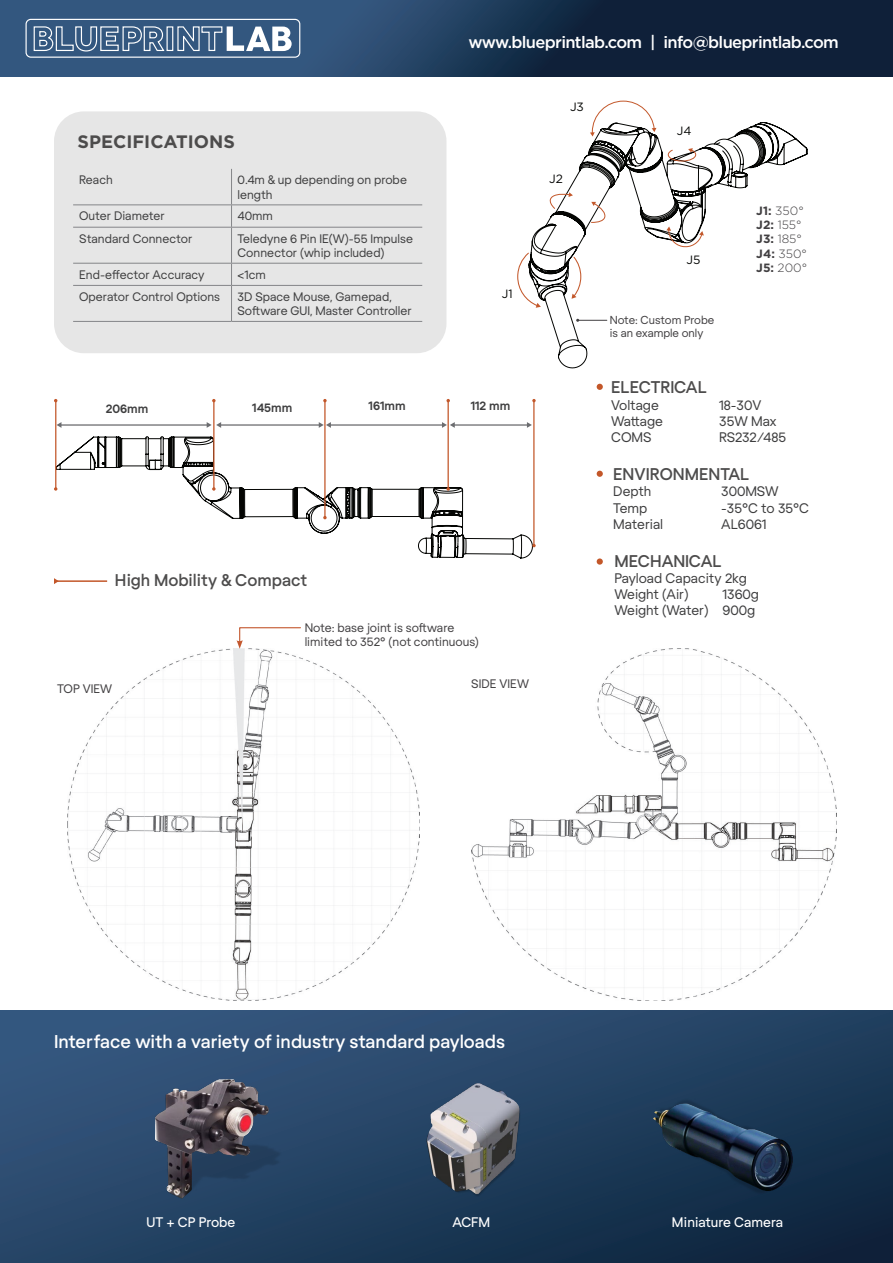
<style>
.page{position:relative;width:893px;height:1263px;background:#fff}
.page>*{position:absolute;margin:0;border:0;box-sizing:border-box;transform-origin:0 0}
.t1{font:500 18px "Regola Pro";color:#fff}
.t2{font:700 18px "Gotham";color:#4d4c4c}
.t3{font:500 16.5px "Regola Pro";color:#4d4c4c}
.t4{font:500 16.5px "Gotham";letter-spacing:-.04em;color:#fff}
.t5{font:13.5px/16.2px "Regola Pro";color:#3e3e3f;text-align:right}
.t6{font:13.5px "Regola Pro";color:#fff}
.t7{font:700 12.15px "Regola Pro";color:#3e3e3f}
.t8{font:12px/14.4px "Regola Pro";color:#3e3e3f}
.t9{font:12px "Regola Pro";color:#413f41}
.t10{font:300 12px/14.4px "Gotham";color:#413f41}
.t11{font:12px "Gotham";color:#040503}
.t12{font:11.25px/13.5px "Regola Pro";color:#413f41}
.s1{font-weight:700}
</style>
<div class="page">
<img style="left:471px;top:648px;width:366px;height:352px">
<img style="left:67px;top:648px;width:352px;height:352px">
<svg style="left:237px;top:627px;width:65px;height:22px"></svg>
<div style="left:54px;top:111px;width:392px;height:242px;background:#e6e6e6;border-radius:30px"></div>
<svg style="left:0;top:1011px;width:893px;height:252px;background:#224060"></svg>
<svg style="left:0;top:0;width:893px;height:77px;background:#1f3958"></svg>
<div style="left:26px;top:19px;width:274px;height:39px;border:1px solid #fff;border-radius:5px"></div>
<svg style="left:33px;top:26px;width:259px;height:26px"></svg>
<hr style="left:57px;top:580px;width:50px;height:2px;background:#c3572a">
<svg style="left:54px;top:578px;width:5px;height:6px"></svg>
<svg style="left:597px;top:384px;width:6px;height:6px"></svg>
<svg style="left:597px;top:471px;width:6px;height:6px"></svg>
<div style="left:597px;top:558px;width:6px;height:7px;background:#c35729;border-radius:50%"></div>
<hr style="left:231px;top:169px;width:1px;height:35px;background:#848588">
<hr style="left:73px;top:204px;width:159px;height:1px;background:#848588">
<hr style="left:232px;top:204px;width:190px;height:1px;background:#848588">
<svg style="left:231px;top:205px;width:1px;height:22px"></svg>
<hr style="left:73px;top:227px;width:159px;height:1px;background:#848588">
<hr style="left:232px;top:227px;width:190px;height:1px;background:#848588">
<hr style="left:231px;top:228px;width:1px;height:35px;background:#848588">
<hr style="left:73px;top:263px;width:159px;height:1px;background:#848588">
<hr style="left:232px;top:263px;width:190px;height:1px;background:#848588">
<svg style="left:231px;top:264px;width:1px;height:21px"></svg>
<hr style="left:73px;top:285px;width:159px;height:1px;background:#848588">
<hr style="left:232px;top:285px;width:190px;height:1px;background:#848588">
<hr style="left:231px;top:286px;width:1px;height:35px;background:#848588">
<hr style="left:73px;top:321px;width:159px;height:1px;background:#848588">
<hr style="left:232px;top:321px;width:190px;height:1px;background:#848588">
<img style="left:98px;top:1069px;width:217px;height:130px">
<img style="left:411px;top:1077px;width:138px;height:122px">
<img style="left:653px;top:1099px;width:140px;height:95px">
<svg style="left:530px;top:122px;width:278px;height:246px"></svg>
<svg style="left:572px;top:256px;width:10px;height:43px"></svg>
<svg style="left:517px;top:252px;width:24px;height:56px"></svg>
<svg style="left:590px;top:202px;width:16px;height:21px"></svg>
<svg style="left:550px;top:192px;width:23px;height:18px"></svg>
<svg style="left:590px;top:100px;width:66px;height:36px"></svg>
<svg style="left:666px;top:226px;width:38px;height:22px"></svg>
<svg style="left:667px;top:148px;width:30px;height:14px"></svg>
<svg style="left:56px;top:435px;width:477px;height:124px"></svg>
<hr style="left:454px;top:424px;width:74px;height:2px;background:#6c6d70">
<svg style="left:527px;top:422px;width:5px;height:6px"></svg>
<hr style="left:330px;top:424px;width:113px;height:2px;background:#6c6d70">
<svg style="left:442px;top:422px;width:13px;height:6px"></svg>
<hr style="left:220px;top:424px;width:100px;height:2px;background:#6c6d70">
<svg style="left:319px;top:422px;width:12px;height:6px"></svg>
<hr style="left:61px;top:424px;width:146px;height:2px;background:#6c6d70">
<svg style="left:57px;top:422px;width:4px;height:6px"></svg>
<svg style="left:207px;top:422px;width:14px;height:6px"></svg>
<hr style="left:213px;top:401px;width:1px;height:88px;background:#c3582b">
<svg style="left:212px;top:487px;width:4px;height:4px"></svg>
<hr style="left:55px;top:401px;width:1px;height:88px;background:#c3582b">
<hr style="left:324px;top:401px;width:2px;height:117px;background:#c3582b">
<hr style="left:448px;top:401px;width:1px;height:88px;background:#c3582b">
<svg style="left:446px;top:487px;width:4px;height:4px"></svg>
<hr style="left:533px;top:401px;width:2px;height:145px;background:#c3582b">
<svg style="left:576px;top:319px;width:31px;height:3px"></svg>
<p class="t4" style="left:468px;top:31px;width:372px">www.blueprintlab.com | info@blueprintlab.com</p>
<p class="t2" style="left:78px;top:129px;width:159px">SPECIFICATIONS</p>
<p class="t8" style="left:79px;top:172px;width:35px">Reach</p>
<p class="t8" style="left:238px;top:172px;width:171px">0.4m &amp; up depending on probe length</p>
<p class="t8" style="left:79px;top:208px;width:87px">Outer Diameter</p>
<p class="t8" style="left:238px;top:208px;width:37px">40mm</p>
<p class="t8" style="left:79px;top:231px;width:115px">Standard Connector</p>
<p class="t8" style="left:238px;top:231px;width:177px">Teledyne 6 Pin IE(W)-55 Impulse<br>Connector (whip included)</p>
<p class="t8" style="left:79px;top:267px;width:127px">End-effector Accuracy</p>
<p class="t8" style="left:238px;top:267px;width:30px">&lt;1cm</p>
<p class="t8" style="left:79px;top:289px;width:143px">Operator Control Options</p>
<p class="t8" style="left:238px;top:289px;width:176px">3D Space Mouse, Gamepad,<br>Software GUI, Master Controller</p>
<p class="t11" style="left:502px;top:286px;width:12px">J1</p>
<p class="t7" style="left:106px;top:400px;width:44px">206mm</p>
<p class="t7" style="left:252px;top:399px;width:42px">145mm</p>
<p class="t7" style="left:369px;top:397px;width:39px">161mm</p>
<p class="t7" style="left:471px;top:398px;width:41px">112 mm</p>
<p class="t11" style="left:570px;top:99px;width:15px">J3</p>
<p class="t11" style="left:549px;top:171px;width:15px">J2</p>
<p class="t3" style="left:115px;top:568px;width:194px">High Mobility &amp; Compact</p>
<p class="t9" style="left:57px;top:680px;width:56px">TOP VIEW</p>
<p class="t9" style="left:305px;top:619px;width:151px">Note: base joint is software</p>
<p class="t9" style="left:305px;top:633px;width:176px">limited to 352° (not continuous)</p>
<p class="t9" style="left:471px;top:675px;width:59px">SIDE VIEW</p>
<p class="t11" style="left:677px;top:123px;width:16px">J4</p>
<p class="t11" style="left:686px;top:252px;width:15px">J5</p>
<p class="t12" style="left:610px;top:312px;width:106px">Note: Custom Probe is an example only</p>
<p class="t10" style="left:756px;top:203px;width:49px"><span class="s1">J1:</span> 350°<br><span class="s1">J2:</span> 155°</p>
<p class="t10" style="left:756px;top:232px;width:47px"><span class="s1">J3:</span> 185°</p>
<p class="t10" style="left:756px;top:246px;width:52px"><span class="s1">J4:</span> 350°</p>
<p class="t10" style="left:756px;top:260px;width:52px"><span class="s1">J5:</span> 200°</p>
<p class="t3" style="left:611px;top:376px;width:97px">ELECTRICAL</p>
<p class="t5" style="left:611px;top:396px;width:49px">Voltage</p>
<p class="t5" style="left:719px;top:396px;width:44px">18-30V</p>
<p class="t5" style="left:611px;top:412px;width:53px">Wattage</p>
<p class="t5" style="left:719px;top:412px;width:59px">35W Max</p>
<p class="t5" style="left:611px;top:428px;width:42px">COMS</p>
<p class="t5" style="left:719px;top:428px;width:68px">RS232/485</p>
<p class="t3" style="left:613px;top:463px;width:137px">ENVIRONMENTAL</p>
<p class="t5" style="left:613px;top:483px;width:39px">Depth</p>
<p class="t5" style="left:721px;top:483px;width:59px">300MSW</p>
<p class="t5" style="left:613px;top:499px;width:36px">Temp</p>
<p class="t5" style="left:721px;top:499px;width:89px">-35°C to 35°C</p>
<p class="t5" style="left:613px;top:515px;width:51px">Material</p>
<p class="t5" style="left:721px;top:515px;width:47px">AL6061</p>
<p class="t3" style="left:614px;top:549px;width:108px">MECHANICAL</p>
<p class="t5" style="left:614px;top:569px;width:134px">Payload Capacity 2kg</p>
<p class="t5" style="left:614px;top:585px;width:75px">Weight (Air)</p>
<p class="t5" style="left:614px;top:585px;width:146px">1360g<br>Weight (Water) 900g</p>
<p class="t1" style="left:54px;top:1029px;width:453px">Interface with a variety of industry standard payloads</p>
<p class="t6" style="left:146px;top:1212px;width:91px">UT + CP Probe</p>
<p class="t6" style="left:452px;top:1212px;width:39px">ACFM</p>
<p class="t6" style="left:672px;top:1212px;width:113px">Miniature Camera</p>
</div>
